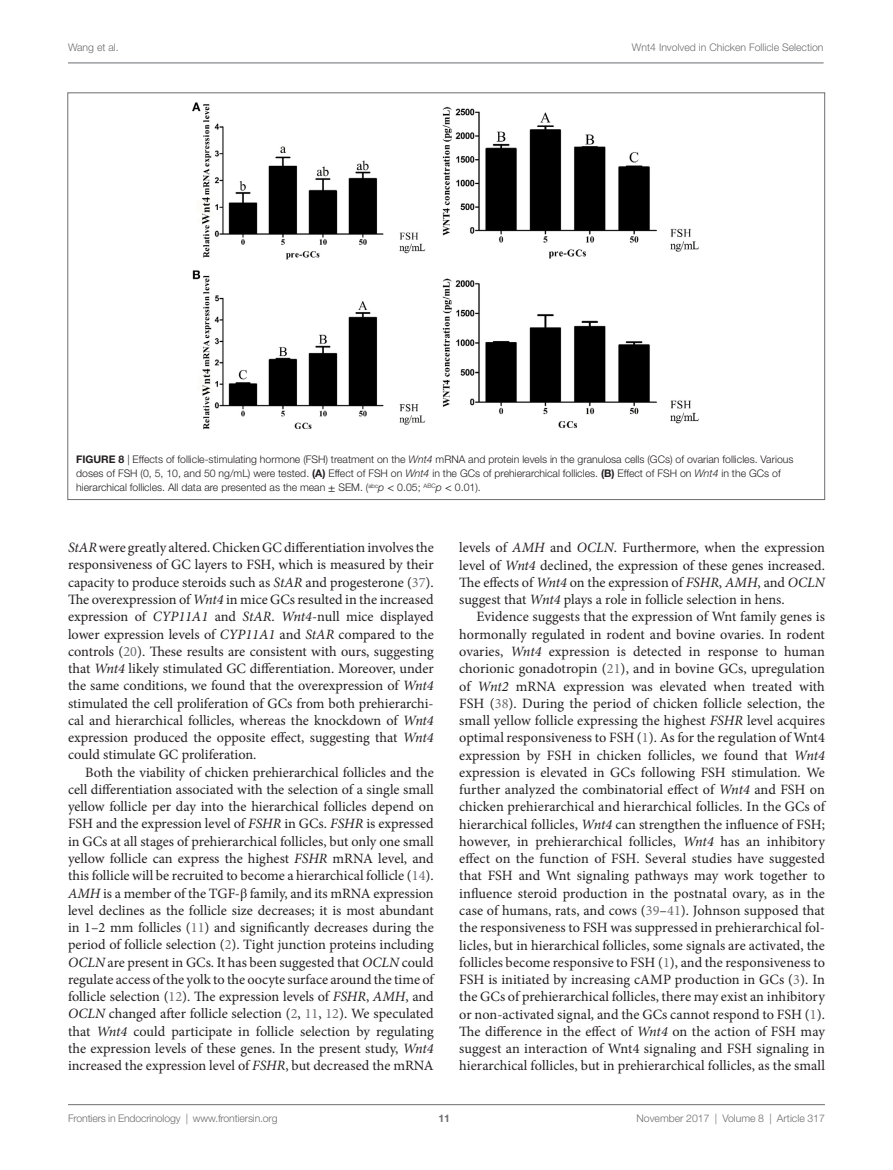
<style>
.page{position:relative;width:893px;height:1170px;background:#fff}
.page>*{position:absolute;margin:0;border:0;box-sizing:border-box;transform-origin:0 0}
.t1{font:14.25px/17.2px "Minion Pro";color:#231f20;text-align:justify}
.t2{font:300 10.5px/14.2px "Helvetica Neue LT Std";color:#231f20}
.t3{font:300 10.5px "Helvetica Neue LT Std";color:#6c6d70}
.t4{font:700 10.5px "Helvetica Neue LT Std";color:#6c6d70}
.s1{font-weight:700}
.s2{font-style:italic}
.s3{font-family:"STIX General";font-weight:400}
.s4{color:#6c6d70}
.s5{font-family:"STIX General"}
</style>
<div class="page">
<hr style="left:68px;top:1104px;width:757px;height:1px;background:#6c6d70">
<hr style="left:68px;top:63px;width:755px;height:1px;background:#6c6d70">
<img style="left:192px;top:102px;width:507px;height:328px">
<p class="t3" style="left:68px;top:41px;width:52px">Wang et al.</p>
<p class="t3" style="left:632px;top:41px;width:193px">Wnt4 Involved in Chicken Follicle Selection</p>
<p class="t2" style="left:76px;top:451px;width:719px"><span class="s1">FIGURE 8</span> | Effects of follicle-stimulating hormone (FSH) treatment on the <span class="s2">Wnt4</span> mRNA and protein levels in the granulosa cells (GCs) of ovarian follicles. Various doses of FSH (0, 5, 10, and 50 ng/mL) were tested. <span class="s1">(A)</span> Effect of FSH on <span class="s2">Wnt4</span> in the GCs of prehierarchical follicles. <span class="s1">(B)</span> Effect of FSH on <span class="s2">Wnt4</span> in the GCs of hierarchical follicles. All data are presented as the mean <span class="s3">±</span> SEM. (<sup>abc</sup><span class="s2">p</span> <span class="s3">&lt;</span> 0.05; <sup>ABC</sup><span class="s2">p</span> <span class="s3">&lt;</span> 0.01).</p>
<p class="t1" style="left:68px;top:539px;width:367px"><span class="s2">StAR</span> were greatly altered. Chicken GC differentiation involves the responsiveness of GC layers to FSH, which is measured by their capacity to produce steroids such as <span class="s2">StAR</span> and progesterone (<span class="s4">37</span>).<br>The overexpression of <span class="s2">Wnt4</span> in mice GCs resulted in the increased expression of <span class="s2">CYP11A1</span> and <span class="s2">StAR</span>. <span class="s2">Wnt4</span>-null mice displayed lower expression levels of <span class="s2">CYP11A1</span> and <span class="s2">StAR</span> compared to the controls (<span class="s4">20</span>). These results are consistent with ours, suggesting that <span class="s2">Wnt4</span> likely stimulated GC differentiation. Moreover, under the same conditions, we found that the overexpression of <span class="s2">Wnt4 </span>stimulated the cell proliferation of GCs from both prehierarchi&shy;cal and hierarchical follicles, whereas the knockdown of <span class="s2">Wnt4 </span>expression produced the opposite effect, suggesting that <span class="s2">Wnt4 </span>could stimulate GC proliferation.</p>
<p class="t1" style="left:68px;top:763px;width:367px;text-indent:17px">Both the viability of chicken prehierarchical follicles and the cell differentiation associated with the selection of a single small yellow follicle per day into the hierarchical follicles depend on FSH and the expression level of <span class="s2">FSHR</span> in GCs. <span class="s2">FSHR</span> is expressed in GCs at all stages of prehierarchical follicles, but only one small yellow follicle can express the highest <span class="s2">FSHR</span> mRNA level, and this follicle will be recruited to become a hierarchical follicle (<span class="s4">14</span>).<br><span class="s2">AMH</span> is a member of the TGF-<span class="s5">β</span> family, and its mRNA expression level declines as the follicle size decreases; it is most abundant in 1–2 mm follicles (<span class="s4">11</span>) and significantly decreases during the period of follicle selection (<span class="s4">2</span>). Tight junction proteins including <span class="s2">OCLN</span> are present in GCs. It has been suggested that <span class="s2">OCLN</span> could regulate access of the yolk to the oocyte surface around the time of follicle selection (<span class="s4">12</span>). The expression levels of <span class="s2">FSHR</span>, <span class="s2">AMH</span>, and <span class="s2">OCLN</span> changed after follicle selection (<span class="s4">2</span>, <span class="s4">11</span>, <span class="s4">12</span>). We speculated that <span class="s2">Wnt4</span> could participate in follicle selection by regulating the expression levels of these genes. In the present study, <span class="s2">Wnt4 </span>increased the expression level of <span class="s2">FSHR</span>, but decreased the mRNA</p>
<p class="t1" style="left:459px;top:539px;width:367px">levels of <span class="s2">AMH</span> and <span class="s2">OCLN</span>. Furthermore, when the expression level of <span class="s2">Wnt4</span> declined, the expression of these genes increased.<br>The effects of <span class="s2">Wnt4</span> on the expression of <span class="s2">FSHR</span>, <span class="s2">AMH</span>, and <span class="s2">OCLN </span>suggest that <span class="s2">Wnt4</span> plays a role in follicle selection in hens.</p>
<p class="t1" style="left:459px;top:608px;width:367px;text-indent:17px">Evidence suggests that the expression of Wnt family genes is hormonally regulated in rodent and bovine ovaries. In rodent ovaries, <span class="s2">Wnt4</span> expression is detected in response to human chorionic gonadotropin (<span class="s4">21</span>), and in bovine GCs, upregulation of <span class="s2">Wnt2</span> mRNA expression was elevated when treated with FSH (<span class="s4">38</span>). During the period of chicken follicle selection, the small yellow follicle expressing the highest <span class="s2">FSHR</span> level acquires optimal responsiveness to FSH (<span class="s4">1</span>). As for the regulation of Wnt4 expression by FSH in chicken follicles, we found that <span class="s2">Wnt4 </span>expression is elevated in GCs following FSH stimulation. We further analyzed the combinatorial effect of <span class="s2">Wnt4</span> and FSH on chicken prehierarchical and hierarchical follicles. In the GCs of hierarchical follicles, <span class="s2">Wnt4</span> can strengthen the influence of FSH; however, in prehierarchical follicles, <span class="s2">Wnt4</span> has an inhibitory effect on the function of FSH. Several studies have suggested that FSH and Wnt signaling pathways may work together to influence steroid production in the postnatal ovary, as in the case of humans, rats, and cows (<span class="s4">39</span>–<span class="s4">41</span>). Johnson supposed that the responsiveness to FSH was suppressed in prehierarchical fol&shy;licles, but in hierarchical follicles, some signals are activated, the follicles become responsive to FSH (<span class="s4">1</span>), and the responsiveness to FSH is initiated by increasing cAMP production in GCs (<span class="s4">3</span>). In the GCs of prehierarchical follicles, there may exist an inhibitory or non-activated signal, and the GCs cannot respond to FSH (<span class="s4">1</span>).<br>The difference in the effect of <span class="s2">Wnt4</span> on the action of FSH may suggest an interaction of Wnt4 signaling and FSH signaling in hierarchical follicles, but in prehierarchical follicles, as the small</p>
<p class="t3" style="left:68px;top:1111px;width:211px">Frontiers in Endocrinology | www.frontiersin.org</p>
<p class="t3" style="left:636px;top:1111px;width:190px">November 2017 | Volume 8 | Article 317</p>
<p class="t4" style="left:439px;top:1111px;width:13px">11</p>
</div>
